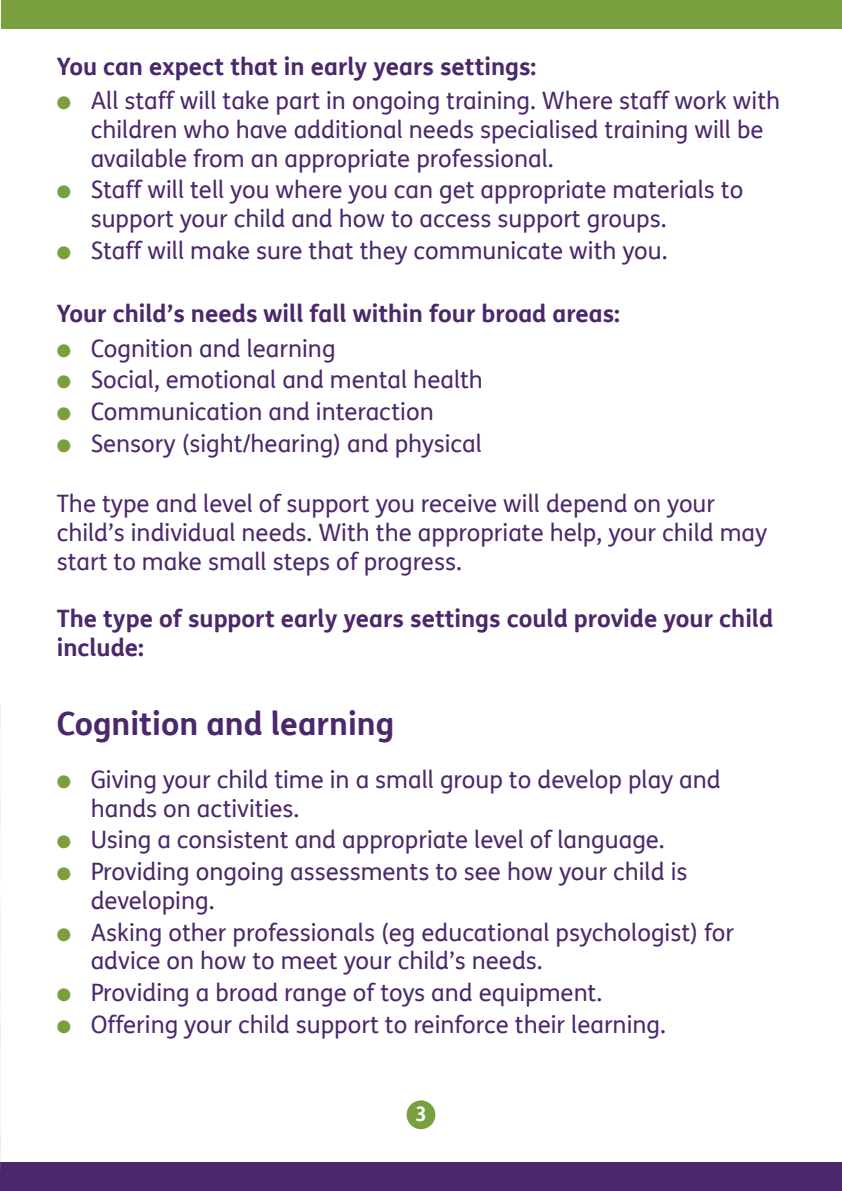
<style>
.page{position:relative;width:842px;height:1191px;background:#fff}
.page>*{position:absolute;margin:0;border:0;box-sizing:border-box;transform-origin:0 0}
.t1{font:700 32px "FS Me";color:#4b286b}
.t2{font:24px/28.8px "FS Me";color:#4b286b}
.t3{font:700 24px/28.8px "FS Me";color:#4b286b}
.t4{font:700 20px "FS Me";color:#fff}
.s1{color:#7a9f3e}
</style>
<div class="page">
<div style="left:1px;top:0;width:841px;height:29px;background:#7a9f3e"></div>
<div style="left:0;top:1162px;width:842px;height:29px;background:#4b286b"></div>
<div style="left:407px;top:1100px;width:28px;height:29px;background:#7a9f3e;border-radius:50%"></div>
<img style="left:0;top:705px;width:1px;height:465px">
<p class="t3" style="left:57px;top:52px;width:481px">You can expect that in early years settings:</p>
<p class="t2" style="left:91px;top:87px;width:691px;text-indent:-34px"><span class="s1">●</span> All staff will take part in ongoing training. Where staff work with children who have additional needs specialised training will be available from an appropriate professional.</p>
<p class="t2" style="left:91px;top:176px;width:654px;text-indent:-34px"><span class="s1">●</span> Staff will tell you where you can get appropriate materials to support your child and how to access support groups.</p>
<p class="t2" style="left:57px;top:237px;width:612px"><span class="s1">●</span> Staff will make sure that they communicate with you.</p>
<p class="t3" style="left:57px;top:299px;width:565px">Your child’s needs will fall within four broad areas:</p>
<p class="t2" style="left:57px;top:334px;width:280px"><span class="s1">●</span> Cognition and learning</p>
<p class="t2" style="left:57px;top:366px;width:428px"><span class="s1">●</span> Social, emotional and mental health</p>
<p class="t2" style="left:57px;top:398px;width:378px"><span class="s1">●</span> Communication and interaction</p>
<p class="t2" style="left:57px;top:429px;width:427px"><span class="s1">●</span> Sensory (sight/hearing) and physical</p>
<p class="t2" style="left:57px;top:490px;width:712px">The type and level of support you receive will depend on your child’s individual needs. With the appropriate help, your child may start to make small steps of progress.</p>
<p class="t3" style="left:57px;top:604px;width:718px">The type of support early years settings could provide your child include:</p>
<h1 class="t1" style="left:57px;top:703px;width:339px">Cognition and learning</h1>
<p class="t2" style="left:91px;top:765px;width:632px;text-indent:-34px"><span class="s1">●</span> Giving your child time in a small group to develop play and hands on activities.</p>
<p class="t2" style="left:57px;top:826px;width:609px"><span class="s1">●</span> Using a consistent and appropriate level of language.</p>
<p class="t2" style="left:91px;top:857px;width:598px;text-indent:-34px"><span class="s1">●</span> Providing ongoing assessments to see how your child is developing.</p>
<p class="t2" style="left:91px;top:918px;width:645px;text-indent:-34px"><span class="s1">●</span> Asking other professionals (eg educational psychologist) for advice on how to meet your child’s needs.</p>
<p class="t2" style="left:57px;top:978px;width:547px"><span class="s1">●</span> Providing a broad range of toys and equipment.</p>
<p class="t2" style="left:57px;top:1010px;width:611px"><span class="s1">●</span> Offering your child support to reinforce their learning.</p>
<p class="t4" style="left:415px;top:1101px;width:13px">3</p>
</div>
